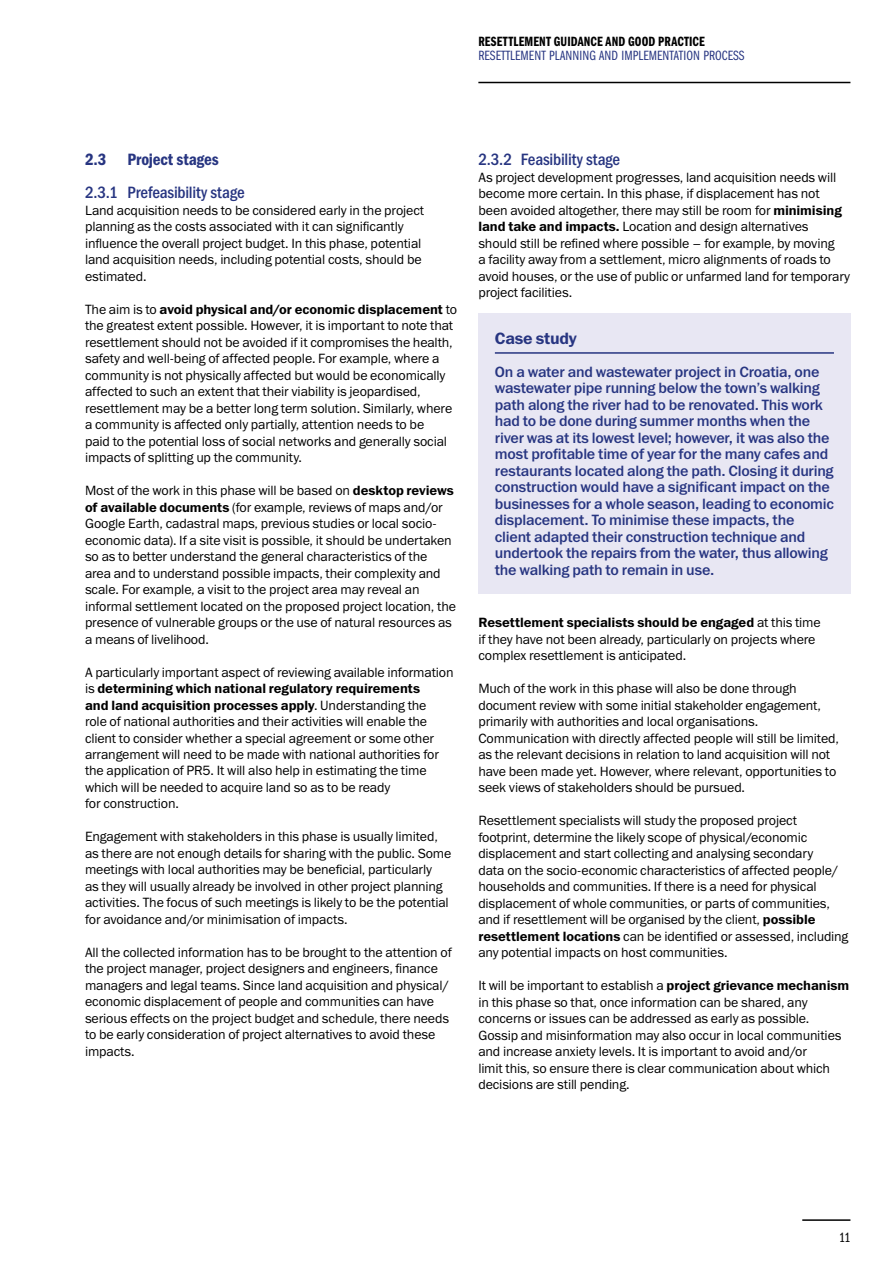
<style>
.page{position:relative;width:893px;height:1263px;background:#fff}
.page>*{position:absolute;margin:0;border:0;box-sizing:border-box;transform-origin:0 0}
.t1{font:16.5px "Franklin Gothic Medi Cond ITC";letter-spacing:-.01em;color:#273581}
.t2{font:16.5px "Franklin Gothic Demi Cond ITC";letter-spacing:-.005em;color:#273581}
.t3{font:16.5px "Franklin Gothic Demi ITC";letter-spacing:-.015em;color:#273581}
.t4{font:15px/16.5px "Franklin Gothic Medium ITC";letter-spacing:-.015em;color:#273581}
.t5{font:13.5px/16.5px "Franklin Gothic Book ITC";letter-spacing:-.01em;color:#000}
.t6{font:13.5px/16.5px "Franklin Gothic Demi ITC";letter-spacing:-.005em;color:#000}
.t7{font:13.5px "Franklin Gothic Book Cmp ITC";letter-spacing:.01em;color:#273581}
.t8{font:13.5px "Franklin Gothic Demi Cmp ITC";letter-spacing:.01em;color:#000}
.t9{font:13.5px "Franklin Gothic Book Cmp ITC";color:#000}
.s1{font-family:"Franklin Gothic Book ITC"}
.s2{font-family:"Franklin Gothic Demi ITC"}
</style>
<div class="page">
<hr style="left:802px;top:1219px;width:48px;height:2px;background:#000">
<hr style="left:478px;top:82px;width:372px;height:1px;background:#000">
<div style="left:478px;top:314px;width:372px;height:280px;background:#e8e7f3"></div>
<hr style="left:495px;top:352px;width:339px;height:2px;background:#273581">
<p class="t8" style="left:478px;top:34px;width:228px">RESETTLEMENT GUIDANCE AND GOOD PRACTICE</p>
<p class="t7" style="left:478px;top:48px;width:268px">RESETTLEMENT PLANNING AND IMPLEMENTATION PROCESS</p>
<p class="t2" style="left:85px;top:150px;width:23px">2.3</p>
<p class="t2" style="left:128px;top:150px;width:93px">Project stages</p>
<p class="t1" style="left:85px;top:183px;width:161px">2.3.1 Prefeasibility stage</p>
<p class="t5" style="left:85px;top:201px;width:341px">Land acquisition needs to be considered early in the project planning as the costs associated with it can significantly influence the overall project budget. In this phase, potential land acquisition needs, including potential costs, should be estimated.</p>
<p class="t6" style="left:85px;top:301px;width:374px"><span class="s1">The aim is to</span> avoid physical and/or economic displacement <span class="s1">to</span></p>
<p class="t5" style="left:85px;top:317px;width:370px">the greatest extent possible. However, it is important to note that resettlement should not be avoided if it compromises the health, safety and well-being of affected people. For example, where a community is not physically affected but would be economically affected to such an extent that their viability is jeopardised, resettlement may be a better long term solution. Similarly, where a community is affected only partially, attention needs to be<br>paid to the potential loss of social networks and generally social impacts of splitting up the community.</p>
<p class="t5" style="left:85px;top:482px;width:372px">Most of the work in this phase will be based on <span class="s2">desktop reviews of available documents</span> (for example, reviews of maps and/or Google Earth, cadastral maps, previous studies or local socio&shy;economic data). If a site visit is possible, it should be undertaken so as to better understand the general characteristics of the area and to understand possible impacts, their complexity and scale. For example, a visit to the project area may reveal an informal settlement located on the proposed project location, the presence of vulnerable groups or the use of natural resources as a means of livelihood.</p>
<p class="t5" style="left:85px;top:663px;width:370px">A particularly important aspect of reviewing available information</p>
<p class="t6" style="left:85px;top:680px;width:343px"><span class="s1">is</span> determining which national regulatory requirements and land acquisition processes apply<span class="s1">. Understanding the</span></p>
<p class="t5" style="left:85px;top:713px;width:355px">role of national authorities and their activities will enable the client to consider whether a special agreement or some other arrangement will need to be made with national authorities for the application of PR5. It will also help in estimating the time which will be needed to acquire land so as to be ready<br>for construction.</p>
<p class="t5" style="left:85px;top:828px;width:368px">Engagement with stakeholders in this phase is usually limited, as there are not enough details for sharing with the public. Some meetings with local authorities may be beneficial, particularly<br>as they will usually already be involved in other project planning activities. The focus of such meetings is likely to be the potential for avoidance and/or minimisation of impacts.</p>
<p class="t5" style="left:85px;top:944px;width:368px">All the collected information has to be brought to the attention of the project manager, project designers and engineers, finance managers and legal teams. Since land acquisition and physical/ economic displacement of people and communities can have serious effects on the project budget and schedule, there needs to be early consideration of project alternatives to avoid these impacts.</p>
<p class="t1" style="left:478px;top:150px;width:143px">2.3.2 Feasibility stage</p>
<p class="t5" style="left:478px;top:168px;width:373px">As project development progresses, land acquisition needs will become more certain. In this phase, if displacement has not been avoided altogether, there may still be room for <span class="s2">minimising land take and impacts.</span> Location and design alternatives should still be refined where possible – for example, by moving<br>a facility away from a settlement, micro alignments of roads to avoid houses, or the use of public or unfarmed land for temporary project facilities.</p>
<p class="t3" style="left:495px;top:328px;width:84px">Case study</p>
<p class="t4" style="left:495px;top:364px;width:341px">On a water and wastewater project in Croatia, one wastewater pipe running below the town’s walking path along the river had to be renovated. This work had to be done during summer months when the river was at its lowest level; however, it was also the most profitable time of year for the many cafes and restaurants located along the path. Closing it during construction would have a significant impact on the businesses for a whole season, leading to economic displacement. To minimise these impacts, the client adapted their construction technique and undertook the repairs from the water, thus allowing the walking path to remain in use.</p>
<p class="t6" style="left:478px;top:614px;width:344px">Resettlement specialists should be engaged <span class="s1">at this time</span></p>
<p class="t5" style="left:478px;top:630px;width:338px">if they have not been already, particularly on projects where complex resettlement is anticipated.</p>
<p class="t5" style="left:478px;top:680px;width:362px">Much of the work in this phase will also be done through document review with some initial stakeholder engagement, primarily with authorities and local organisations.<br>Communication with directly affected people will still be limited, as the relevant decisions in relation to land acquisition will not have been made yet. However, where relevant, opportunities to seek views of stakeholders should be pursued.</p>
<p class="t5" style="left:478px;top:812px;width:372px">Resettlement specialists will study the proposed project footprint, determine the likely scope of physical/economic displacement and start collecting and analysing secondary<br>data on the socio-economic characteristics of affected people/ households and communities. If there is a need for physical displacement of whole communities, or parts of communities, and if resettlement will be organised by the client, <span class="s2">possible resettlement locations</span> can be identified or assessed, including any potential impacts on host communities.</p>
<p class="t5" style="left:478px;top:977px;width:372px">It will be important to establish a <span class="s2">project grievance mechanism </span>in this phase so that, once information can be shared, any concerns or issues can be addressed as early as possible.<br>Gossip and misinformation may also occur in local communities and increase anxiety levels. It is important to avoid and/or<br>limit this, so ensure there is clear communication about which decisions are still pending.</p>
<p class="t9" style="left:839px;top:1230px;width:13px">11</p>
</div>
